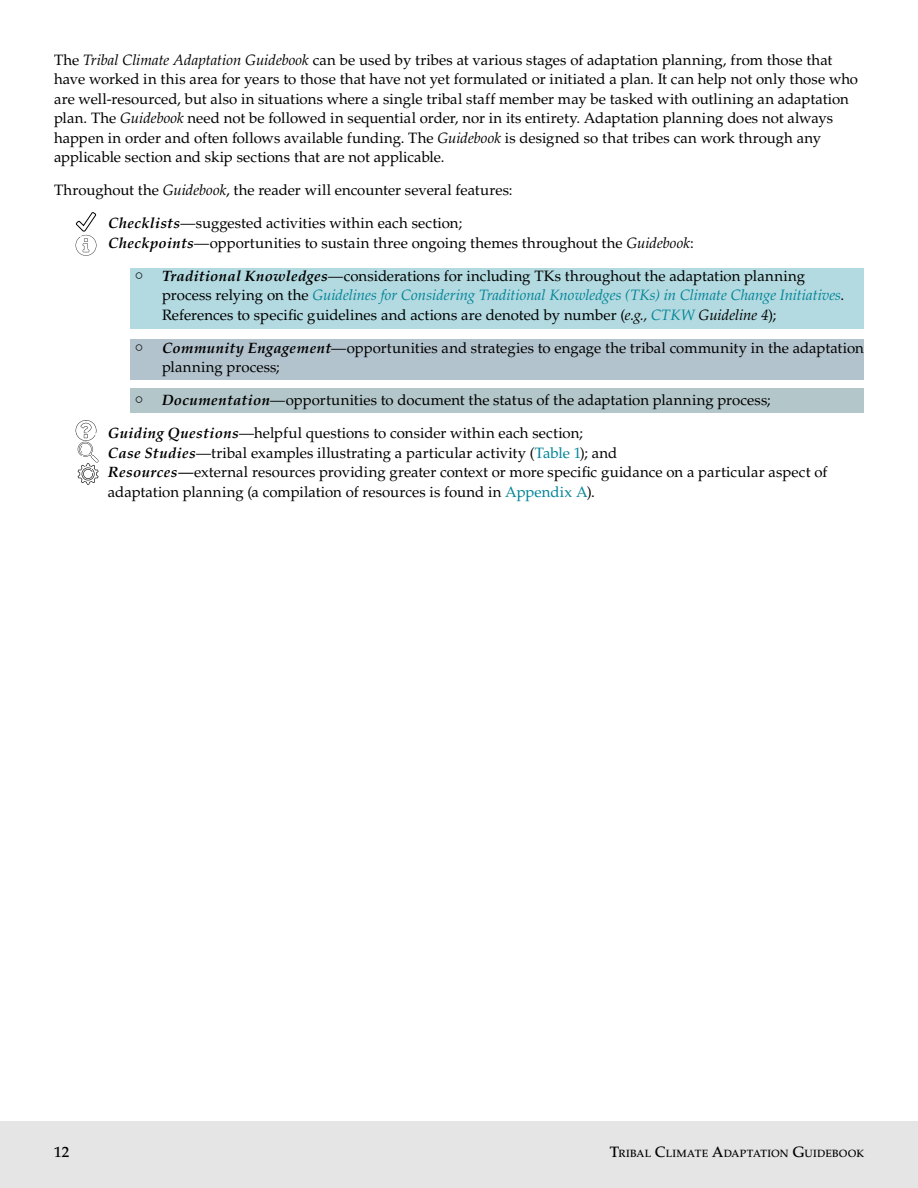
<style>
.page{position:relative;width:918px;height:1188px;background:#fff}
.page>*{position:absolute;margin:0;border:0;box-sizing:border-box;transform-origin:0 0}
.copy{font:15px/19.5px "Palatino LT Std";letter-spacing:.02em;color:#000}
.Bullets{font:15px/19.5px "Palatino LT Std";letter-spacing:.02em;color:#000}
.copy-2{font:15px "Palatino LT Std";letter-spacing:.05em;color:#000}
.t1{font:500 15px "Palatino LT Std";color:#000}
.t2{font:500 10.5px "Palatino LT Std";letter-spacing:.015em;color:#000}
.s1{font-style:italic}
.s2{font-weight:700;font-style:italic}
.s3{font-style:italic;color:#008498}
.s4{color:#008498}
.s5{font-size:15px}
</style>
<div class="page">
<div style="left:0;top:1121px;width:918px;height:67px;background:#e4e5e4"></div>
<div style="left:131px;top:339px;width:733px;height:41px;background:#b3c3cd"></div>
<div style="left:131px;top:268px;width:733px;height:60px;background:#b3dae0"></div>
<div style="left:131px;top:388px;width:733px;height:25px;background:#b3c6c9"></div>
<svg style="left:76px;top:420px;width:23px;height:65px"></svg>
<svg style="left:76px;top:212px;width:20px;height:44px"></svg>
<p class="copy" style="left:54px;top:50px;width:806px">The <span class="s1">Tribal Climate Adaptation Guidebook</span> can be used by tribes at various stages of adaptation planning, from those that have worked in this area for years to those that have not yet formulated or initiated a plan. It can help not only those who are well-resourced, but also in situations where a single tribal staff member may be tasked with outlining an adaptation plan. The <span class="s1">Guidebook</span> need not be followed in sequential order, nor in its entirety. Adaptation planning does not always happen in order and often follows available funding. The <span class="s1">Guidebook</span> is designed so that tribes can work through any applicable section and skip sections that are not applicable.</p>
<p class="copy" style="left:54px;top:181px;width:460px">Throughout the <span class="s1">Guidebook</span>, the reader will encounter several features:</p>
<p class="Bullets" style="left:108px;top:214px;width:356px"><span class="s2">Checklists</span>—suggested activities within each section;</p>
<p class="Bullets" style="left:108px;top:233px;width:587px"><span class="s2">Checkpoints</span>—opportunities to sustain three ongoing themes throughout the <span class="s1">Guidebook</span>:</p>
<p class="copy" style="left:162px;top:266px;width:684px"><span class="s2">Traditional Knowledges</span>—considerations for including TKs throughout the adaptation planning process relying on the <span class="s3">Guidelines for Considering Traditional Knowledges (TKs) in Climate Change Initiatives</span>.<br>References to specific guidelines and actions are denoted by number (<span class="s1">e.g.,</span> <span class="s3">CTKW</span> <span class="s1">Guideline 4</span>);</p>
<p class="copy" style="left:162px;top:338px;width:703px"><span class="s2">Community Engagement</span>—opportunities and strategies to engage the tribal community in the adaptation planning process;</p>
<p class="copy-2" style="left:162px;top:391px;width:610px"><span class="s2">Documentation</span>—opportunities to document the status of the adaptation planning process;</p>
<p class="Bullets" style="left:108px;top:424px;width:476px"><span class="s2">Guiding Questions</span>—helpful questions to consider within each section;</p>
<p class="Bullets" style="left:108px;top:443px;width:511px"><span class="s2">Case Studies</span>—tribal examples illustrating a particular activity (<span class="s4">Table 1</span>); and</p>
<p class="Bullets" style="left:108px;top:463px;width:721px"><span class="s2">Resources—</span>external resources providing greater context or more specific guidance on a particular aspect of adaptation planning (a compilation of resources is found in <span class="s4">Appendix A</span>).</p>
<p class="t1" style="left:54px;top:1143px;width:17px">12</p>
<p class="t2" style="left:610px;top:1147px;width:256px"><span class="s5">T</span>RIBAL <span class="s5">C</span>LIMATE <span class="s5">A</span>DAPTATION <span class="s5">G</span>UIDEBOOK</p>
</div>
